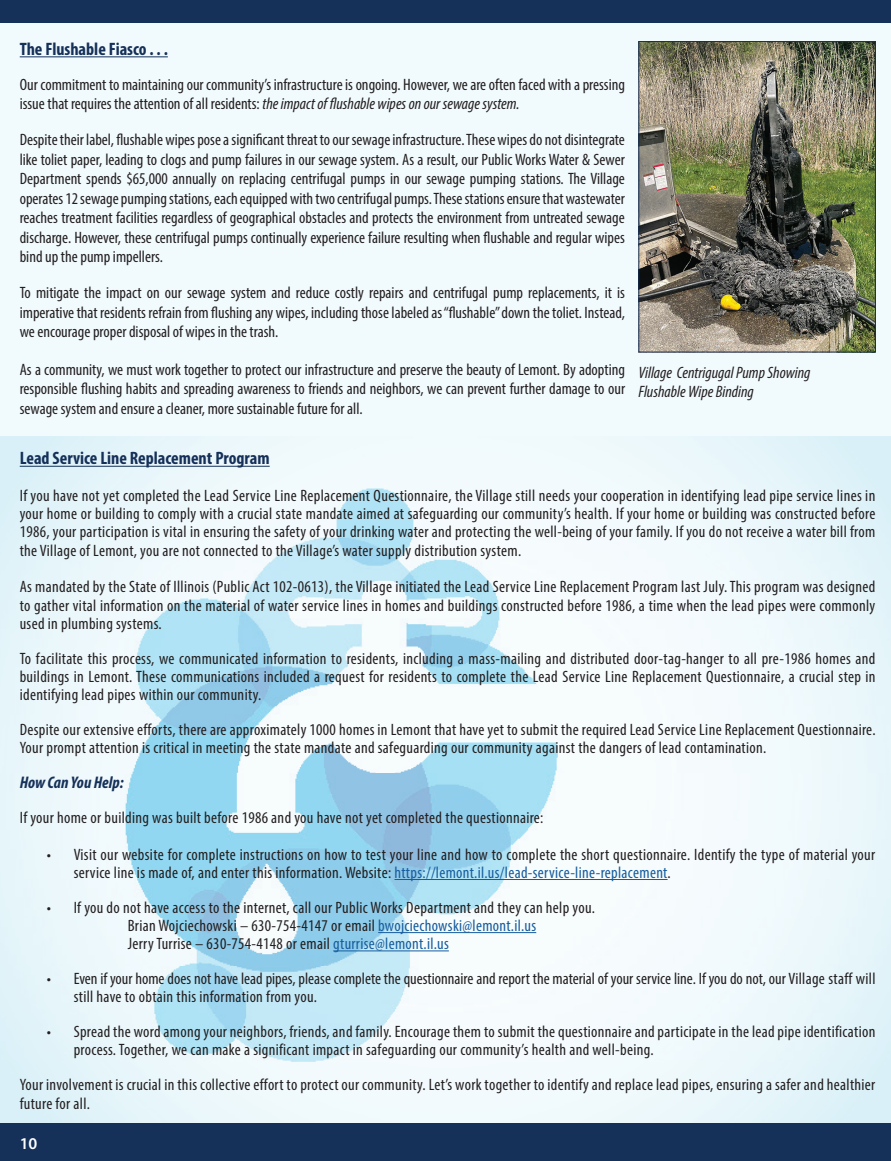
<style>
.page{position:relative;width:891px;height:1161px;background:#fff}
.page>*{position:absolute;margin:0;border:0;box-sizing:border-box;transform-origin:0 0}
.t1{font:700 condensed 18px "Myriad Pro";color:#153059}
.t2{font:italic 700 condensed 16.8px "Myriad Pro";letter-spacing:-.005em;color:#153059}
.t3{font:condensed 16.5px/18.3px "Myriad Pro";letter-spacing:.02em;color:#231f20;text-align:justify}
.t4{font:condensed 16.5px/18.3px "Myriad Pro";color:#231f20}
.t5{font:italic condensed 16.5px/19.8px "Myriad Pro";color:#231f20}
.t6{font:600 16.5px "Myriad Pro";color:#fff}
.s1{font-style:italic}
.s2{color:#175d9e}
</style>
<div class="page">
<div style="left:0;top:10px;width:891px;height:1151px;background:#f1fafd"></div>
<img style="left:0;top:437px;width:891px;height:687px">
<div style="left:0;top:1124px;width:891px;height:37px;background:#153059"></div>
<hr style="left:20px;top:466px;width:250px;height:1px;background:#153059">
<hr style="left:395px;top:879px;width:273px;height:1px;background:#175d9e">
<hr style="left:378px;top:932px;width:158px;height:1px;background:#175d9e">
<hr style="left:333px;top:950px;width:116px;height:1px;background:#175d9e">
<hr style="left:20px;top:56px;width:148px;height:1px;background:#153059">
<img style="left:640px;top:43px;width:234px;height:307px">
<div style="left:638px;top:41px;width:238px;height:311px;border:1px solid #153059"></div>
<div style="left:0;top:0;width:891px;height:22px;background:#153059"></div>
<p class="t1" style="left:20px;top:38px;width:150px">The Flushable Fiasco . . .</p>
<p class="t4" style="left:20px;top:74px;width:607px;line-height:19.5px">Our commitment to maintaining our community’s infrastructure is ongoing. However, we are often faced with a pressing issue that requires the attention of all residents: <span class="s1">the impact of flushable wipes on our sewage system.</span></p>
<p class="t3" style="left:20px;top:130px;width:607px;line-height:19.5px">Despite their label, flushable wipes pose a significant threat to our sewage infrastructure. These wipes do not disintegrate like toliet paper, leading to clogs and pump failures in our sewage system. As a result, our Public Works Water &amp; Sewer Department spends $65,000 annually on replacing centrifugal pumps in our sewage pumping stations. The Village operates 12 sewage pumping stations, each equipped with two centrifugal pumps. These stations ensure that wastewater reaches treatment facilities regardless of geographical obstacles and protects the environment from untreated sewage discharge. However, these centrifugal pumps continually experience failure resulting when flushable and regular wipes bind up the pump impellers.</p>
<p class="t3" style="left:20px;top:283px;width:607px;line-height:19.5px">To mitigate the impact on our sewage system and reduce costly repairs and centrifugal pump replacements, it is imperative that residents refrain from flushing any wipes, including those labeled as “flushable” down the toliet. Instead, we encourage proper disposal of wipes in the trash.</p>
<p class="t3" style="left:20px;top:359px;width:607px;line-height:19.5px">As a community, we must work together to protect our infrastructure and preserve the beauty of Lemont. By adopting responsible flushing habits and spreading awareness to friends and neighbors, we can prevent further damage to our sewage system and ensure a cleaner, more sustainable future for all.</p>
<p class="t5" style="left:639px;top:362px;width:173px">Village Centrigugal Pump Showing<br>Flushable Wipe Binding</p>
<p class="t1" style="left:20px;top:447px;width:251px">Lead Service Line Replacement Program</p>
<p class="t3" style="left:20px;top:486px;width:857px">If you have not yet completed the Lead Service Line Replacement Questionnaire, the Village still needs your cooperation in identifying lead pipe service lines in your home or building to comply with a crucial state mandate aimed at safeguarding our community’s health. If your home or building was constructed before 1986, your participation is vital in ensuring the safety of your drinking water and protecting the well-being of your family. If you do not receive a water bill from the Village of Lemont, you are not connected to the Village’s water supply distribution system.</p>
<p class="t3" style="left:20px;top:577px;width:857px">As mandated by the State of Illinois (Public Act 102-0613), the Village initiated the Lead Service Line Replacement Program last July. This program was designed to gather vital information on the material of water service lines in homes and buildings constructed before 1986, a time when the lead pipes were commonly used in plumbing systems.</p>
<p class="t3" style="left:20px;top:649px;width:857px">To facilitate this process, we communicated information to residents, including a mass-mailing and distributed door-tag-hanger to all pre-1986 homes and buildings in Lemont. These communications included a request for residents to complete the Lead Service Line Replacement Questionnaire, a crucial step in identifying lead pipes within our community.</p>
<p class="t3" style="left:20px;top:720px;width:857px">Despite our extensive efforts, there are approximately 1000 homes in Lemont that have yet to submit the required Lead Service Line Replacement Questionnaire.<br>Your prompt attention is critical in meeting the state mandate and safeguarding our community against the dangers of lead contamination.</p>
<p class="t2" style="left:20px;top:772px;width:105px">How Can You Help:</p>
<p class="t3" style="left:20px;top:808px;width:525px">If your home or building was built before 1986 and you have not yet completed the questionnaire:</p>
<p class="t3" style="left:74px;top:845px;width:803px;text-indent:-27px">• Visit our website for complete instructions on how to test your line and how to complete the short questionnaire. Identify the type of material your service line is made of, and enter this information. Website: <span class="s2">https://lemont.il.us/lead-service-line-replacement</span>.</p>
<p class="t3" style="left:128px;top:898px;width:469px;text-align:left;text-indent:-81px">• If you do not have access to the internet, call our Public Works Department and they can help you.<br>Brian Wojciechowski – 630-754-4147 or email <span class="s2">bwojciechowski@lemont.il.us<br></span>Jerry Turrise – 630-754-4148 or email <span class="s2">gturrise@lemont.il.us</span></p>
<p class="t4" style="left:74px;top:969px;width:803px;text-indent:-27px">• Even if your home does not have lead pipes, please complete the questionnaire and report the material of your service line. If you do not, our Village staff will still have to obtain this information from you.</p>
<p class="t3" style="left:74px;top:1022px;width:803px;text-indent:-27px">• Spread the word among your neighbors, friends, and family. Encourage them to submit the questionnaire and participate in the lead pipe identification process. Together, we can make a significant impact in safeguarding our community’s health and well-being.</p>
<p class="t3" style="left:20px;top:1075px;width:857px">Your involvement is crucial in this collective effort to protect our community. Let’s work together to identify and replace lead pipes, ensuring a safer and healthier future for all.</p>
<p class="t6" style="left:20px;top:1132px;width:19px">10</p>
</div>
